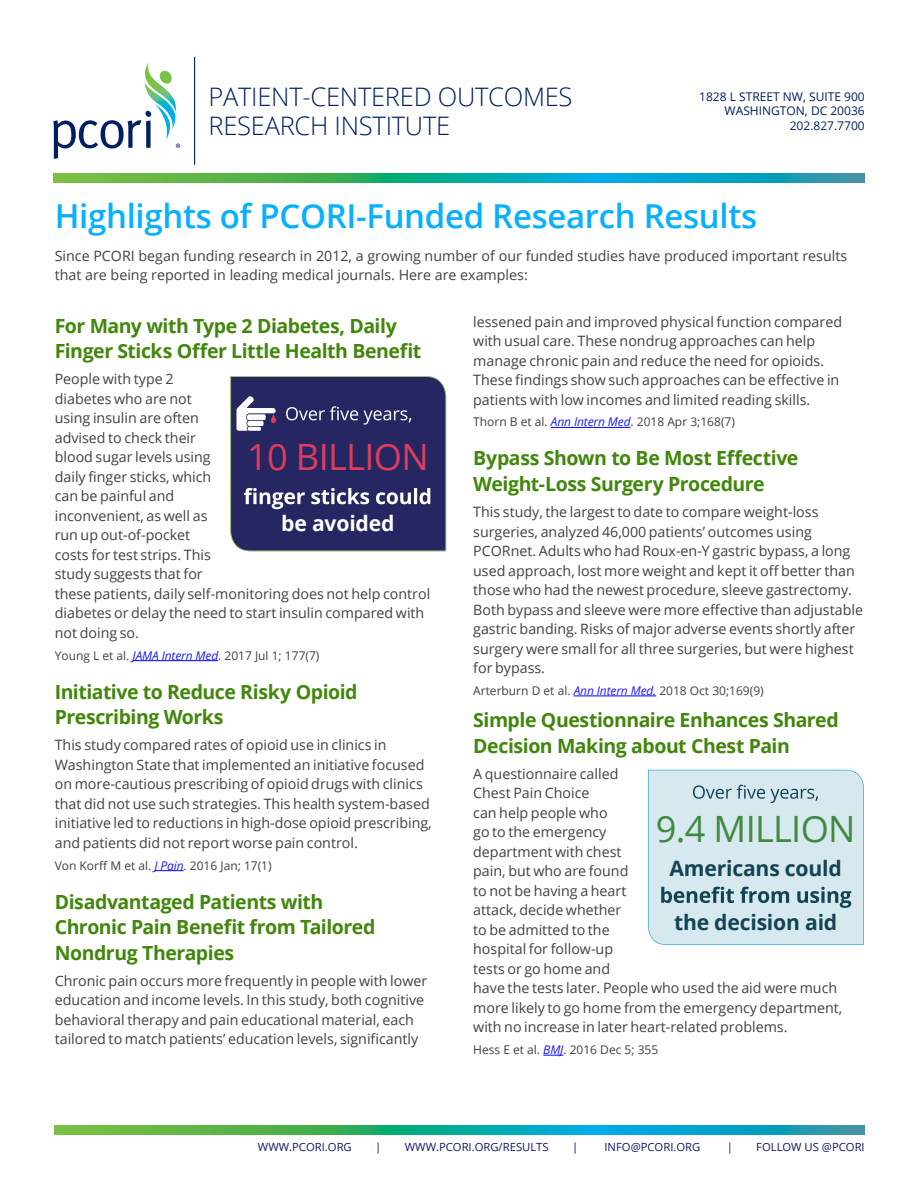
<style>
.page{position:relative;width:918px;height:1188px;background:#fff}
.page>*{position:absolute;margin:0;border:0;box-sizing:border-box;transform-origin:0 0}
.t1{font:36.3px "Open Sans";letter-spacing:-.02em;color:#43883f}
.t2{font:36.3px "Open Sans";letter-spacing:-.02em;color:#de3d5b}
.t3{font:600 33px "Open Sans";letter-spacing:-.01em;color:#08b0ff}
.t4{font:300 25.5px/28.5px "Open Sans";letter-spacing:-.01em;color:#001e61}
.t5{font:700 21.15px "Open Sans";letter-spacing:-.01em;color:#144354}
.t6{font:700 21.15px "Open Sans";letter-spacing:-.01em;color:#fff}
.Head_A{font:700 19.5px/25.5px "Open Sans";letter-spacing:-.025em;color:#41870b}
.Body_TXT_B{font:14.25px/19.5px "Open Sans";color:#414042}
.Drop_Cap{font:14.25px/19.5px "Open Sans";color:#414042}
.Hyperlnk_TXT_B{font:12px "Open Sans";color:#414042}
.Address{font:12px/14.4px "Open Sans";color:#001e61;text-align:right}
.Head_A-2{font:12px "Open Sans";color:#414042}
.Hyperlnk_TXT{font:12px "Open Sans";color:#414042}
.t7{font:11.25px "Open Sans";color:#0f1866}
.s1{font-style:italic;color:#1a1aff}
</style>
<div class="page">
<hr style="left:194px;top:57px;width:1px;height:108px;background:#001e61">
<svg style="left:53px;top:63px;width:127px;height:96px"></svg>
<svg style="left:54px;top:1126px;width:270px;height:9px"></svg>
<svg style="left:324px;top:1126px;width:270px;height:9px"></svg>
<svg style="left:594px;top:1126px;width:271px;height:9px"></svg>
<svg style="left:53px;top:174px;width:271px;height:8px"></svg>
<svg style="left:324px;top:174px;width:270px;height:8px"></svg>
<svg style="left:594px;top:174px;width:271px;height:8px"></svg>
<hr style="left:133px;top:660px;width:85px;height:1px;background:#00f">
<hr style="left:154px;top:870px;width:30px;height:1px;background:#00f">
<hr style="left:551px;top:427px;width:80px;height:1px;background:#00f">
<hr style="left:574px;top:696px;width:82px;height:1px;background:#00f">
<svg style="left:543px;top:1055px;width:20px;height:1px"></svg>
<svg style="left:230px;top:376px;width:216px;height:175px"></svg>
<svg style="left:648px;top:770px;width:216px;height:175px"></svg>
<p class="t4" style="left:208px;top:82px;width:365px">PATIENT-CENTERED OUTCOMES<br>RESEARCH INSTITUTE</p>
<p class="Address" style="left:699px;top:89px;width:167px">1828 L STREET NW, SUITE 900<br>WASHINGTON, DC 20036<br>202.827.7700</p>
<h1 class="t3" style="left:55px;top:193px;width:704px">Highlights of PCORI-Funded Research Results</h1>
<p class="Drop_Cap" style="left:55px;top:245px;width:794px">Since PCORI began funding research in 2012, a growing number of our funded studies have produced important results that are being reported in leading medical journals. Here are examples:</p>
<h1 class="Head_A" style="left:55px;top:312px;width:368px">For Many with Type 2 Diabetes, Daily<br>Finger Sticks Offer Little Health Benefit</h1>
<p class="Body_TXT_B" style="left:55px;top:369px;width:377px">People with type 2<br>diabetes who are not<br>using insulin are often<br>advised to check their<br>blood sugar levels using<br>daily finger sticks, which<br>can be painful and<br>inconvenient, as well as<br>run up out-of-pocket<br>costs for test strips. This<br>study suggests that for<br>these patients, daily self-monitoring does not help control diabetes or delay the need to start insulin compared with not doing so.</p>
<p class="Hyperlnk_TXT_B" style="left:55px;top:647px;width:266px">Young L et al. <span class="s1">JAMA Intern Med</span>. 2017 Jul 1; 177(7)</p>
<h1 class="Head_A" style="left:55px;top:678px;width:304px">Initiative to Reduce Risky Opioid<br>Prescribing Works</h1>
<p class="Body_TXT_B" style="left:55px;top:735px;width:379px">This study compared rates of opioid use in clinics in Washington State that implemented an initiative focused on more-cautious prescribing of opioid drugs with clinics that did not use such strategies. This health system-based initiative led to reductions in high-dose opioid prescribing, and patients did not report worse pain control.</p>
<p class="Hyperlnk_TXT_B" style="left:55px;top:857px;width:218px">Von Korff M et al. <span class="s1">J Pain</span>. 2016 Jan; 17(1)</p>
<h1 class="Head_A" style="left:55px;top:888px;width:322px">Disadvantaged Patients with<br>Chronic Pain Benefit from Tailored<br>Nondrug Therapies</h1>
<p class="Body_TXT_B" style="left:55px;top:971px;width:374px">Chronic pain occurs more frequently in people with lower education and income levels. In this study, both cognitive behavioral therapy and pain educational material, each tailored to match patients’ education levels, significantly</p>
<p class="Body_TXT_B" style="left:473px;top:311px;width:370px">lessened pain and improved physical function compared with usual care. These nondrug approaches can help manage chronic pain and reduce the need for opioids.<br>These findings show such approaches can be effective in patients with low incomes and limited reading skills.</p>
<p class="Hyperlnk_TXT_B" style="left:473px;top:414px;width:263px">Thorn B et al. <span class="s1">Ann Intern Med</span>. 2018 Apr 3;168(7)</p>
<h1 class="Head_A" style="left:473px;top:445px;width:327px">Bypass Shown to Be Most Effective<br>Weight-Loss Surgery Procedure</h1>
<p class="Body_TXT_B" style="left:473px;top:502px;width:391px">This study, the largest to date to compare weight-loss surgeries, analyzed 46,000 patients’ outcomes using PCORnet. Adults who had Roux-en-Y gastric bypass, a long used approach, lost more weight and kept it off better than those who had the newest procedure, sleeve gastrectomy.<br>Both bypass and sleeve were more effective than adjustable gastric banding. Risks of major adverse events shortly after surgery were small for all three surgeries, but were highest for bypass.</p>
<h1 class="Head_A-2" style="left:473px;top:682px;width:292px">Arterburn D et al. <span class="s1">Ann Intern Med.</span> 2018 Oct 30;169(9)</h1>
<h1 class="Head_A" style="left:473px;top:707px;width:367px">Simple Questionnaire Enhances Shared<br>Decision Making about Chest Pain</h1>
<p class="Body_TXT_B" style="left:473px;top:764px;width:371px">A questionnaire called<br>Chest Pain Choice<br>can help people who<br>go to the emergency<br>department with chest<br>pain, but who are found<br>to not be having a heart<br>attack, decide whether<br>to be admitted to the<br>hospital for follow-up<br>tests or go home and<br>have the tests later. People who used the aid were much more likely to go home from the emergency department, with no increase in later heart-related problems.</p>
<p class="Hyperlnk_TXT" style="left:473px;top:1042px;width:187px">Hess E et al. <span class="s1">BMJ</span>. 2016 Dec 5; 355</p>
<p class="t2" style="left:247px;top:432px;width:183px">10 BILLION</p>
<p class="t6" style="left:281px;top:509px;width:115px">be avoided</p>
<p class="t1" style="left:656px;top:804px;width:201px">9.4 MILLION</p>
<p class="t5" style="left:670px;top:853px;width:174px">Americans could</p>
<p class="t5" style="left:674px;top:907px;width:165px">the decision aid</p>
<p class="t7" style="left:258px;top:1140px;width:95px">WWW.PCORI.ORG</p>
<p class="t7" style="left:375px;top:1140px;width:8px">|</p>
<p class="t7" style="left:405px;top:1140px;width:145px">WWW.PCORI.ORG/RESULTS</p>
<p class="t7" style="left:572px;top:1140px;width:8px">|</p>
<p class="t7" style="left:604px;top:1140px;width:97px">INFO@PCORI.ORG</p>
<p class="t7" style="left:727px;top:1140px;width:8px">|</p>
<p class="t7" style="left:756px;top:1140px;width:110px">FOLLOW US @PCORI</p>
</div>
